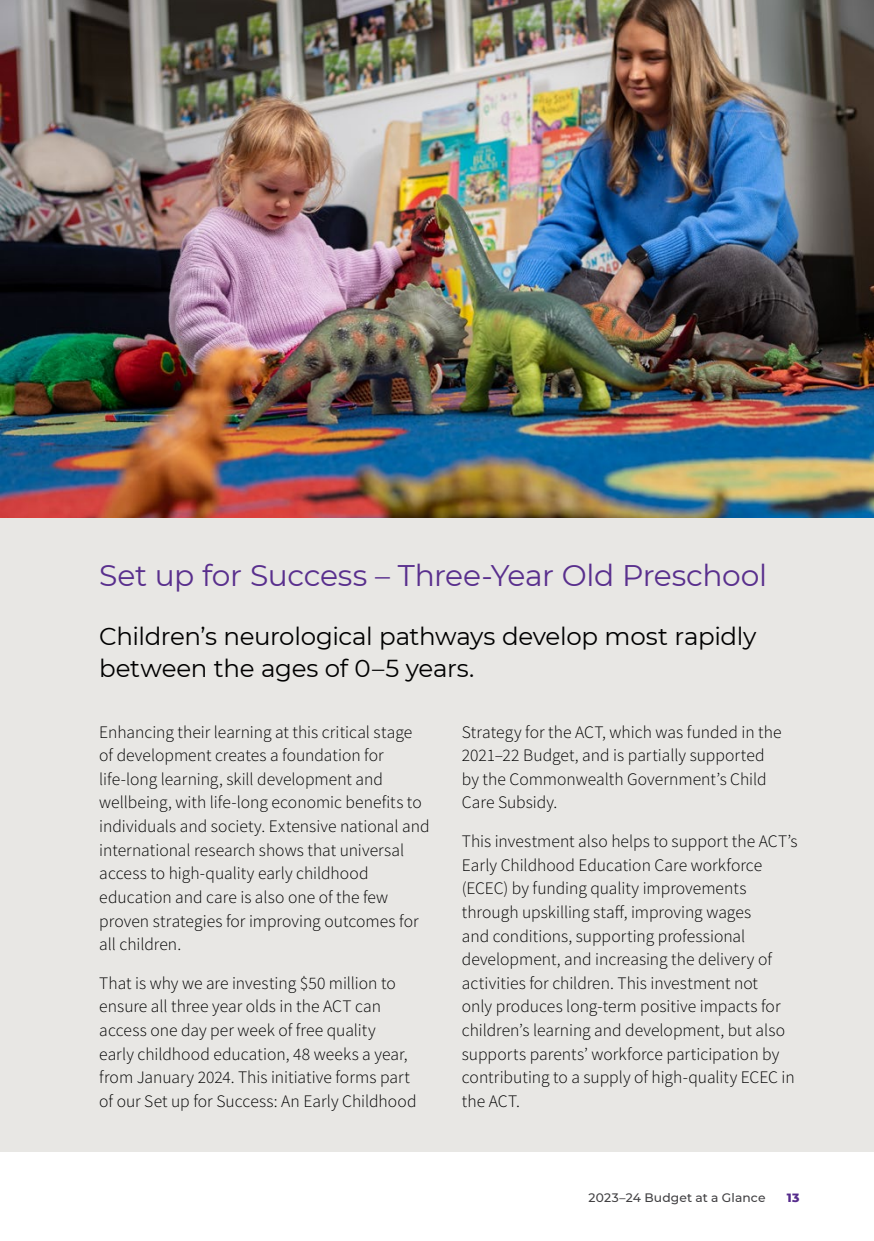
<style>
.page{position:relative;width:874px;height:1241px;background:#fff}
.page>*{position:absolute;margin:0;border:0;box-sizing:border-box;transform-origin:0 0}
.t1{font:29.75px "Montserrat";letter-spacing:-.015em;color:#592f8d}
.Introduction_paragraph{font:24.5px/31.5px "Montserrat";letter-spacing:-.015em;color:#000}
.Body{font:300 17.5px/23.6px "Source Sans Pro";color:#000}
.t2{font:500 12.25px "Montserrat";letter-spacing:.01em;color:#414042}
.t3{font:800 12.25px "Montserrat";color:#562c8c}
</style>
<div class="page">
<div style="left:0;top:517px;width:873px;height:634px;background:#e8e7e4"></div>
<img style="left:0;top:0;width:873px;height:517px">
<h2 class="t1" style="left:99px;top:555px;width:669px">Set up for Success – Three-Year Old Preschool</h2>
<p class="Introduction_paragraph" style="left:99px;top:619px;width:658px">Children’s neurological pathways develop most rapidly between the ages of 0–5 years.</p>
<p class="Body" style="left:99px;top:719px;width:331px">Enhancing their learning at this critical stage of development creates a foundation for life-long learning, skill development and wellbeing, with life-long economic benefits to individuals and society. Extensive national and international research shows that universal access to high-quality early childhood education and care is also one of the few proven strategies for improving outcomes for all children.</p>
<p class="Body" style="left:99px;top:971px;width:318px">That is why we are investing $50 million to ensure all three year olds in the ACT can access one day per week of free quality<br>early childhood education, 48 weeks a year, from January 2024. This initiative forms part of our Set up for Success: An Early Childhood</p>
<p class="Body" style="left:461px;top:719px;width:321px">Strategy for the ACT, which was funded in the 2021–22 Budget, and is partially supported by the Commonwealth Government’s Child Care Subsidy.</p>
<p class="Body" style="left:461px;top:829px;width:337px">This investment also helps to support the ACT’s Early Childhood Education Care workforce (ECEC) by funding quality improvements through upskilling staff, improving wages<br>and conditions, supporting professional development, and increasing the delivery of activities for children. This investment not<br>only produces long-term positive impacts for children’s learning and development, but also supports parents’ workforce participation by contributing to a supply of high-quality ECEC in the ACT.</p>
<p class="t2" style="left:588px;top:1189px;width:178px">2023–24 Budget at a Glance</p>
<p class="t3" style="left:786px;top:1188px;width:14px">13</p>
</div>
